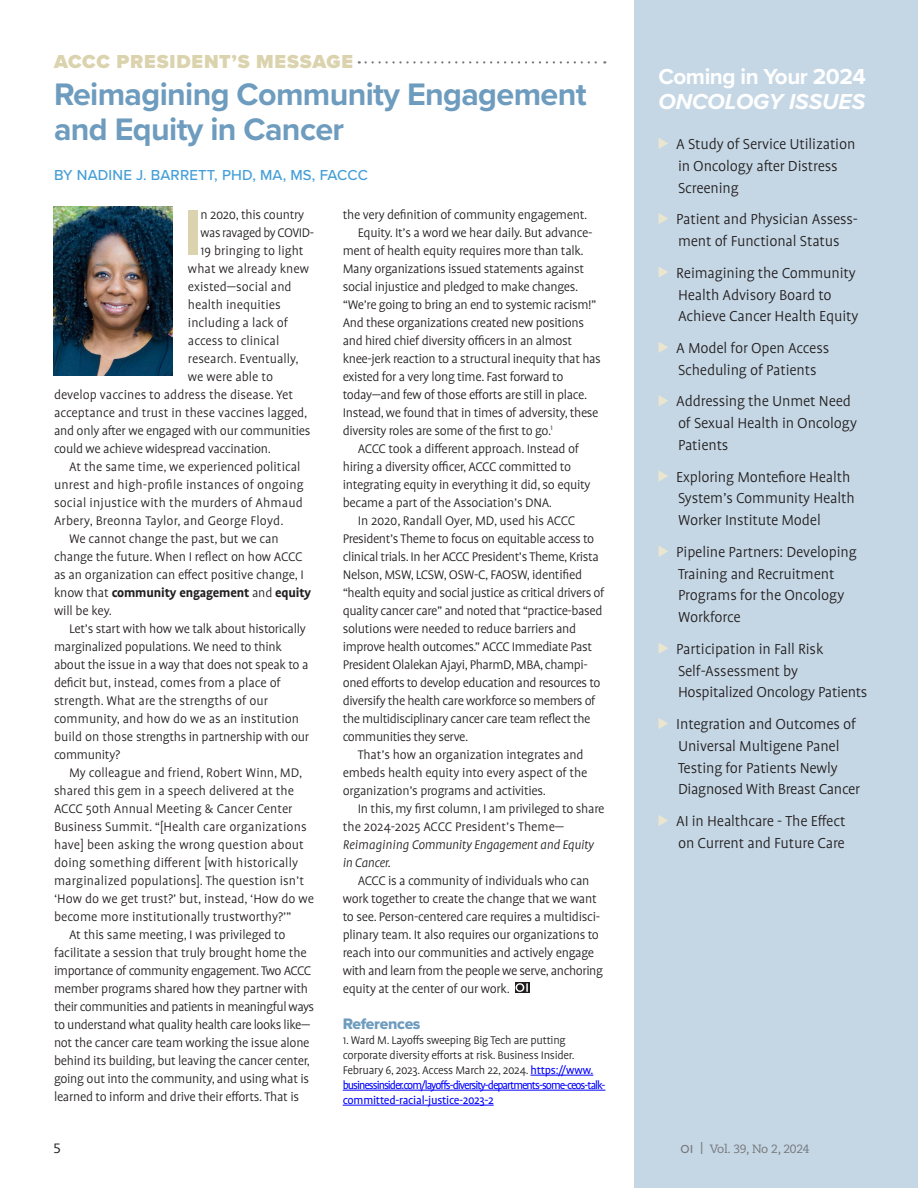
<style>
.page{position:relative;width:918px;height:1188px;background:#fff}
.page>*{position:absolute;margin:0;border:0;box-sizing:border-box;transform-origin:0 0}
.Dept_Frst_Graph_Drop_Cap{font:700 66.45px "Proxima Nova";color:#dbd3ad}
.Message_title{font:700 32.25px/34.5px "Proxima Nova";letter-spacing:-.02em;color:#6e9cbe}
.t1{font:700 22.5px "Proxima Nova";letter-spacing:-.02em;color:#fff}
.t2{font:italic 700 22.5px "Proxima Nova";color:#fff}
.t3{font:900 19.5px "Proxima Nova";letter-spacing:.04em;color:#dbd3ad}
.Coming_in_text{font:300 16.5px/21.8px "Profile Pro";letter-spacing:-.01em;color:#231f20}
.Dept_Subhead{font:15.75px "Proxima Nova Extrabld";letter-spacing:-.02em;color:#6e9cbe}
.Message_byline{font:500 15px "Proxima Nova";letter-spacing:.01em;color:#449ed7}
.Dept_body_text__indent{font:300 14.25px/18px "Profile Pro";letter-spacing:-.02em;color:#231f20}
.Dept_body_text__indent-2{font:300 14.25px/18px "Profile Pro";color:#231f20}
.Dept_Frst_Graph_Drop_Cap-2{font:300 14.25px "Profile Pro";color:#231f20}
.Dept_body_text__indent-3{font:300 14.25px/18px "Profile Pro";letter-spacing:.01em;color:#231f20}
.Dept_Frst_Graph_Drop_Cap-3{font:300 14.25px "Profile Pro";letter-spacing:-.02em;color:#231f20}
.Dept_Frst_Graph_Drop_Cap-4{font:300 14.25px "Profile Pro";letter-spacing:-.04em;color:#231f20}
.t4{font:13.5px "Caecilia LT Pro 55 Roman";color:#231f20}
.Dept_References{font:300 12.75px/15px "Profile Pro";letter-spacing:-.02em;color:#231f20}
.t5{font:12px "Caecilia LT Pro 55 Roman";letter-spacing:-.02em;color:#76787b}
.s1{font-style:italic}
.s2{font-weight:400;color:#00f}
.s3{font-weight:700}
.s4{font-family:"Proxima Nova";font-weight:500}
.s5{font-family:"Caecilia LT Pro 75";font-weight:700}
</style>
<div class="page">
<div style="left:634px;top:0;width:284px;height:1188px;background:#c5d7e5"></div>
<svg style="left:366px;top:61px;width:239px;height:3px"></svg>
<svg style="left:659px;top:138px;width:9px;height:11px"></svg>
<svg style="left:659px;top:213px;width:9px;height:11px"></svg>
<svg style="left:659px;top:267px;width:9px;height:10px"></svg>
<svg style="left:659px;top:342px;width:9px;height:11px"></svg>
<svg style="left:659px;top:395px;width:9px;height:11px"></svg>
<svg style="left:659px;top:471px;width:9px;height:10px"></svg>
<svg style="left:659px;top:546px;width:9px;height:11px"></svg>
<svg style="left:659px;top:643px;width:9px;height:11px"></svg>
<svg style="left:659px;top:718px;width:9px;height:11px"></svg>
<svg style="left:659px;top:815px;width:9px;height:11px"></svg>
<hr style="left:530px;top:1075px;width:63px;height:1px;background:#00f">
<hr style="left:343px;top:1090px;width:262px;height:1px;background:#00f">
<hr style="left:343px;top:1105px;width:151px;height:1px;background:#00f">
<div style="left:515px;top:982px;width:14px;height:11px;background:#231f20"></div>
<svg style="left:516px;top:983px;width:12px;height:9px"></svg>
<img style="left:53px;top:207px;width:120px;height:168px">
<h3 class="t3" style="left:54px;top:46px;width:301px">ACCC PRESIDENT’S MESSAGE</h3>
<p class="Message_title" style="left:54px;top:76px;width:534px">Reimagining Community Engagement and Equity in Cancer</p>
<p class="Message_byline" style="left:54px;top:164px;width:316px">BY NADINE J. BARRETT, PHD, MA, MS, FACCC</p>
<p class="Dept_Frst_Graph_Drop_Cap" style="left:184px;top:183px;width:20px">I</p>
<p class="Dept_Frst_Graph_Drop_Cap-3" style="left:200px;top:207px;width:105px">n 2020, this country</p>
<p class="Dept_body_text__indent" style="left:343px;top:206px;width:246px">the very definition of community engagement.</p>
<p class="Dept_body_text__indent" style="left:343px;top:224px;width:260px;text-indent:15px">Equity. It’s a word we hear daily. But advance&shy;ment of health equity requires more than talk.<br>Many organizations issued statements against social injustice and pledged to make changes. “We’re going to bring an end to systemic racism!” And these organizations created new positions and hired chief diversity officers in an almost knee-jerk reaction to a structural inequity that has existed for a very long time. Fast forward to today—and few of those efforts are still in place.<br>Instead, we found that in times of adversity, these diversity roles are some of the first to go.<sup>1</sup></p>
<p class="Dept_body_text__indent" style="left:343px;top:440px;width:250px;text-indent:15px">ACCC took a different approach. Instead of hiring a diversity officer, ACCC committed to integrating equity in everything it did, so equity became a part of the Association’s DNA.</p>
<p class="Dept_body_text__indent" style="left:343px;top:512px;width:263px;text-indent:15px">In 2020, Randall Oyer, MD, used his ACCC President’s Theme to focus on equitable access to clinical trials. In her ACCC President’s Theme, Krista Nelson, MSW, LCSW, OSW-C, FAOSW, identified “health equity and social justice as critical drivers of quality cancer care” and noted that “practice-based solutions were needed to reduce barriers and improve health outcomes.” ACCC Immediate Past President Olalekan Ajayi, PharmD, MBA, champi&shy;oned efforts to develop education and resources to diversify the health care workforce so members of the multidisciplinary cancer care team reflect the communities they serve.</p>
<p class="Dept_body_text__indent" style="left:343px;top:746px;width:246px;text-indent:15px">That’s how an organization integrates and embeds health equity into every aspect of the organization’s programs and activities.</p>
<p class="Dept_body_text__indent" style="left:343px;top:800px;width:263px;text-indent:15px">In this, my first column, I am privileged to share the 2024-2025 ACCC President’s Theme— <span class="s1">Reimagining Community Engagement and Equity in Cancer.</span></p>
<p class="Dept_body_text__indent" style="left:343px;top:872px;width:262px;text-indent:15px">ACCC is a community of individuals who can work together to create the change that we want to see. Person-centered care requires a multidisci&shy;plinary team. It also requires our organizations to reach into our communities and actively engage with and learn from the people we serve, anchoring equity at the center of our work.</p>
<p class="Dept_Subhead" style="left:343px;top:1012px;width:79px">References</p>
<p class="Dept_References" style="left:343px;top:1033px;width:264px">1. Ward M. Layoffs sweeping Big Tech are putting corporate diversity efforts at risk. Business Insider.<br>February 6, 2023. Access March 22, 2024. <span class="s2">https://www. businessinsider.com/layoffs-diversity-departments-some-ceos-talk&shy;committed-racial-justice-2023-2</span></p>
<p class="Dept_Frst_Graph_Drop_Cap-4" style="left:200px;top:225px;width:115px">was ravaged by COVID-</p>
<p class="Dept_Frst_Graph_Drop_Cap-2" style="left:200px;top:243px;width:105px">19 bringing to light</p>
<p class="Dept_Frst_Graph_Drop_Cap-2" style="left:188px;top:261px;width:123px">what we already knew</p>
<p class="Dept_Frst_Graph_Drop_Cap-2" style="left:188px;top:279px;width:105px">existed—social and</p>
<p class="Dept_Frst_Graph_Drop_Cap-2" style="left:188px;top:297px;width:94px">health inequities</p>
<p class="Dept_Frst_Graph_Drop_Cap-2" style="left:188px;top:315px;width:102px">including a lack of</p>
<p class="Dept_Frst_Graph_Drop_Cap-2" style="left:188px;top:333px;width:93px">access to clinical</p>
<p class="Dept_Frst_Graph_Drop_Cap-2" style="left:188px;top:351px;width:112px">research. Eventually,</p>
<p class="Dept_Frst_Graph_Drop_Cap-2" style="left:188px;top:369px;width:87px">we were able to</p>
<p class="Dept_Frst_Graph_Drop_Cap-2" style="left:54px;top:387px;width:241px">develop vaccines to address the disease. Yet</p>
<p class="Dept_Frst_Graph_Drop_Cap-2" style="left:54px;top:405px;width:255px">acceptance and trust in these vaccines lagged,</p>
<p class="Dept_Frst_Graph_Drop_Cap-3" style="left:54px;top:423px;width:258px">and only after we engaged with our communities</p>
<p class="Dept_Frst_Graph_Drop_Cap-3" style="left:54px;top:441px;width:219px">could we achieve widespread vaccination.</p>
<p class="Dept_body_text__indent-3" style="left:54px;top:458px;width:251px;text-indent:15px">At the same time, we experienced political unrest and high-profile instances of ongoing social injustice with the murders of Ahmaud Arbery, Breonna Taylor, and George Floyd.</p>
<p class="Dept_body_text__indent" style="left:54px;top:530px;width:259px;text-indent:15px">We cannot change the past, but we can change the future. When I reflect on how ACCC as an organization can effect positive change, I know that <span class="s3">community engagement</span> and <span class="s3">equity </span>will be key.</p>
<p class="Dept_body_text__indent" style="left:54px;top:620px;width:257px;text-indent:15px">Let’s start with how we talk about historically marginalized populations. We need to think about the issue in a way that does not speak to a deficit but, instead, comes from a place of strength. What are the strengths of our community, and how do we as an institution build on those strengths in partnership with our community?</p>
<p class="Dept_body_text__indent-2" style="left:54px;top:764px;width:262px;text-indent:15px">My colleague and friend, Robert Winn, MD, shared this gem in a speech delivered at the ACCC 50th Annual Meeting &amp; Cancer Center Business Summit. “[Health care organizations have] been asking the wrong question about doing something different [with historically marginalized populations]. The question isn’t ‘How do we get trust?’ but, instead, ‘How do we become more institutionally trustworthy?’”</p>
<p class="Dept_body_text__indent" style="left:54px;top:926px;width:262px;text-indent:15px">At this same meeting, I was privileged to facilitate a session that truly brought home the importance of community engagement. Two ACCC member programs shared how they partner with their communities and patients in meaningful ways to understand what quality health care looks like— not the cancer care team working the issue alone behind its building, but leaving the cancer center, going out into the community, and using what is learned to inform and drive their efforts. That is</p>
<h3 class="t1" style="left:658px;top:59px;width:209px">Coming in Your 2024</h3>
<h3 class="t2" style="left:658px;top:85px;width:208px">ONCOLOGY ISSUES</h3>
<p class="Coming_in_text" style="left:676px;top:134px;width:181px">A Study of Service Utilization in Oncology after Distress<br>Screening</p>
<p class="Coming_in_text" style="left:676px;top:209px;width:183px">Patient and Physician Assess&shy;ment of Functional Status</p>
<p class="Coming_in_text" style="left:676px;top:263px;width:184px">Reimagining the Community<br>Health Advisory Board to<br>Achieve Cancer Health Equity</p>
<p class="Coming_in_text" style="left:676px;top:338px;width:154px">A Model for Open Access<br>Scheduling of Patients</p>
<p class="Coming_in_text" style="left:676px;top:391px;width:183px">Addressing the Unmet Need of Sexual Health in Oncology<br>Patients</p>
<p class="Coming_in_text" style="left:676px;top:467px;width:180px">Exploring Montefiore Health<br>System’s Community Health<br>Worker Institute Model</p>
<p class="Coming_in_text" style="left:676px;top:542px;width:182px">Pipeline Partners: Developing<br>Training and Recruitment<br>Programs for the Oncology<br>Workforce</p>
<p class="Coming_in_text" style="left:676px;top:639px;width:193px">Participation in Fall Risk<br>Self-Assessment by<br>Hospitalized Oncology Patients</p>
<p class="Coming_in_text" style="left:676px;top:714px;width:185px">Integration and Outcomes of<br>Universal Multigene Panel<br>Testing for Patients Newly<br>Diagnosed With Breast Cancer</p>
<p class="Coming_in_text" style="left:676px;top:811px;width:171px">AI in Healthcare - The Effect on Current and Future Care</p>
<p class="t4" style="left:53px;top:1139px;width:9px">5</p>
<p class="t5" style="left:680px;top:1140px;width:131px"><span class="s4">OI</span> <span class="s5">|</span> Vol. 39, No 2, 2024</p>
</div>
